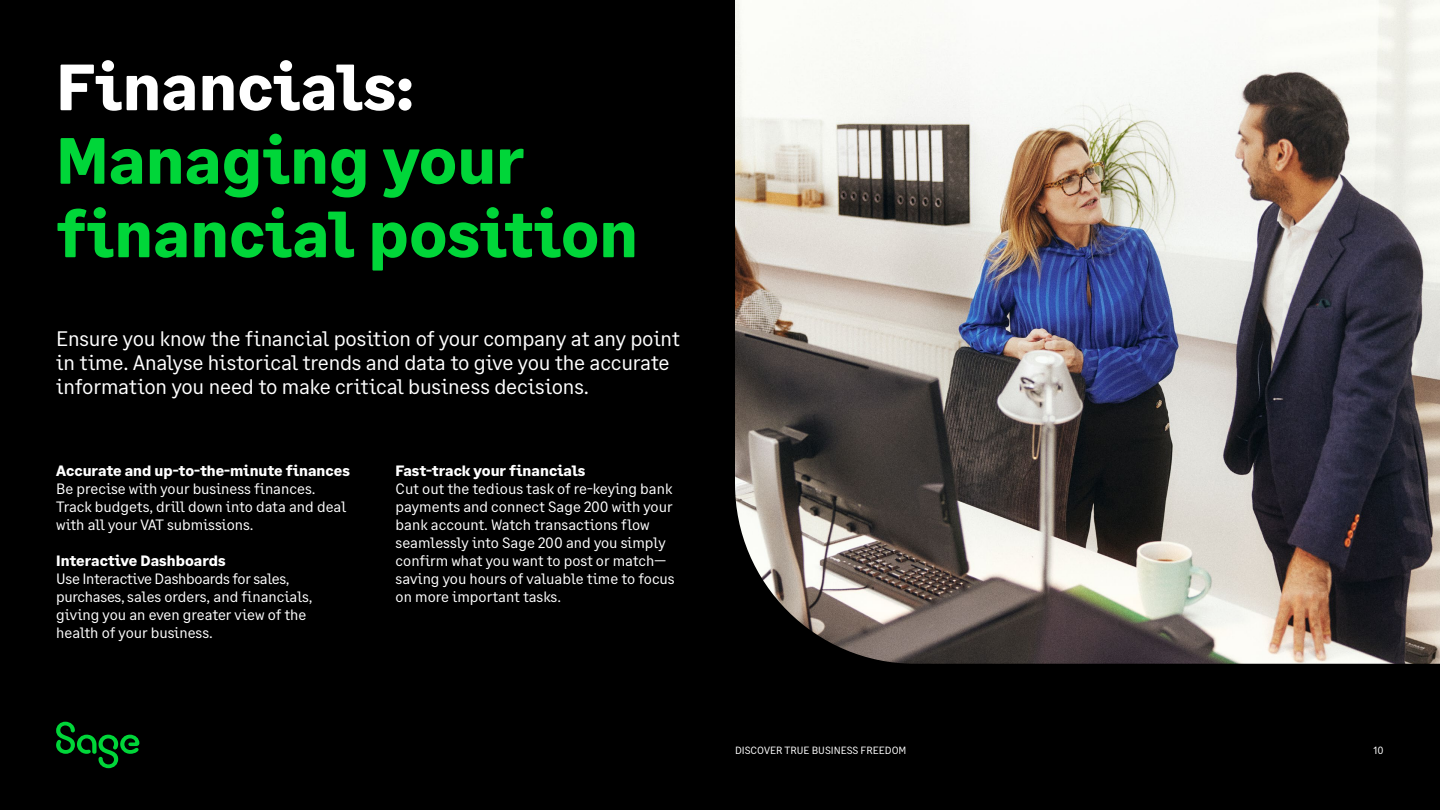
<style>
.page{position:relative;width:1440px;height:810px;background:#000}
.page>*{position:absolute;margin:0;border:0;box-sizing:border-box;transform-origin:0 0}
.H1_Large_Header{font:700 65.25px/73.5px "Sage Text";color:#00d639}
.H1_Intro{font:21px/24px "Sage Text";letter-spacing:-.01em;color:#fff}
.Body_Copy{font:15px/18px "Sage Text";color:#fff}
.Body_Sub_Title{font:700 15px "Sage Text";color:#fff}
.t1{font:10.5px "Sage Text";color:#fff}
.s1{color:#fff}
</style>
<div class="page">
<img style="left:735px;top:0;width:705px;height:664px">
<svg style="left:56px;top:722px;width:83px;height:46px"></svg>
<p class="H1_Large_Header" style="left:56px;top:52px;width:583px"><span class="s1">Financials:<br></span>Managing your financial position</p>
<p class="H1_Intro" style="left:56px;top:327px;width:625px">Ensure you know the financial position of your company at any point in time. Analyse historical trends and data to give you the accurate information you need to make critical business decisions.</p>
<p class="Body_Sub_Title" style="left:56px;top:462px;width:295px">Accurate and up-to-the-minute finances</p>
<p class="Body_Copy" style="left:56px;top:480px;width:291px">Be precise with your business finances.<br>Track budgets, drill down into data and deal with all your VAT submissions.</p>
<p class="Body_Sub_Title" style="left:56px;top:552px;width:171px">Interactive Dashboards</p>
<p class="Body_Copy" style="left:56px;top:570px;width:258px">Use Interactive Dashboards for sales, purchases, sales orders, and financials, giving you an even greater view of the health of your business.</p>
<p class="Body_Sub_Title" style="left:396px;top:462px;width:191px">Fast-track your financials</p>
<p class="Body_Copy" style="left:396px;top:480px;width:281px">Cut out the tedious task of re-keying bank payments and connect Sage 200 with your bank account. Watch transactions flow seamlessly into Sage 200 and you simply confirm what you want to post or match— saving you hours of valuable time to focus on more important tasks.</p>
<p class="t1" style="left:735px;top:744px;width:14px">Disco</p>
<p class="t1" style="left:764px;top:744px;width:84px">ver true busi ness</p>
<p class="t1" style="left:861px;top:744px;width:14px">freedom</p>
</div>
